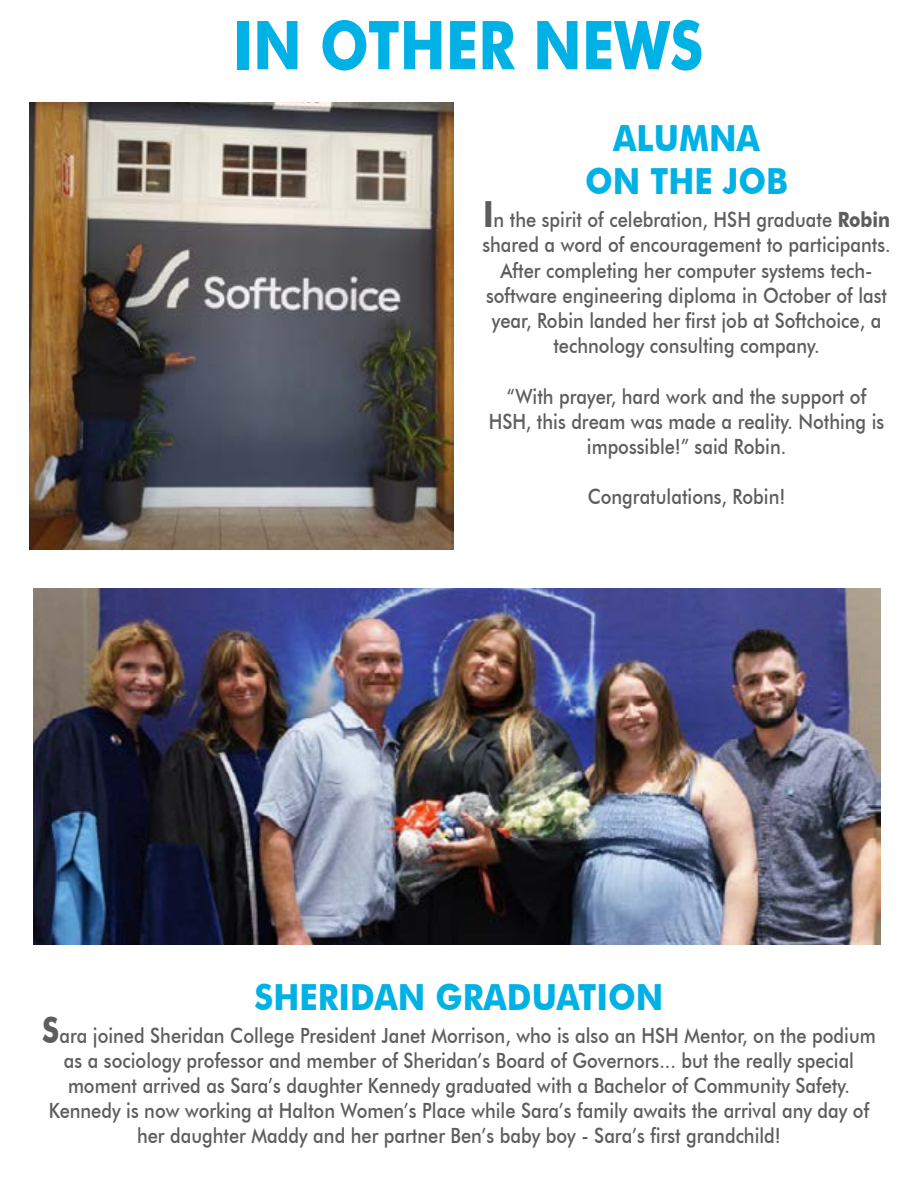
<style>
.page{position:relative;width:918px;height:1188px;background:#fff}
.page>*{position:absolute;margin:0;border:0;box-sizing:border-box;transform-origin:0 0}
.t1{font:700 67.5px "Futura BT";color:#00b1e5;scale:.85 1}
.t2{font:700 36px/43.2px "Futura BT";color:#00b1e5;text-align:center;scale:.9 1}
.t3{font:500 21px/25.2px "Futura BT";color:#5d5d60;text-align:center;scale:.87 1}
.s1{font-weight:700;font-size:36px}
.s2{font-weight:700}
</style>
<div class="page">
<img style="left:29px;top:103px;width:424px;height:447px">
<img style="left:33px;top:589px;width:847px;height:356px">
<h1 class="t1" style="left:232px;top:4px;width:556px">IN OTHER NEWS</h1>
<h2 class="t2" style="left:585px;top:117px;width:227px">ALUMNA<br>ON THE JOB</h2>
<p class="t3" style="left:482px;top:207px;width:471px"><span class="s1">I</span>n the spirit of celebration, HSH graduate <span class="s2">Robin </span>shared a word of encouragement to participants.<br>After completing her computer systems tech&shy;software engineering diploma in October of last year, Robin landed her first job at Softchoice, a technology consulting company.</p>
<p class="t3" style="left:489px;top:383px;width:456px">“With prayer, hard work and the support of<br>HSH, this dream was made a reality. Nothing is impossible!” said Robin.</p>
<p class="t3" style="left:588px;top:484px;width:229px">Congratulations, Robin!</p>
<h2 class="t2" style="left:255px;top:975px;width:456px">SHERIDAN GRADUATION</h2>
<p class="t3" style="left:42px;top:1022px;width:960px"><span class="s1">S</span>ara joined Sheridan College President Janet Morrison, who is also an HSH Mentor, on the podium as a sociology professor and member of Sheridan’s Board of Governors... but the really special moment arrived as Sara’s daughter Kennedy graduated with a Bachelor of Community Safety.<br>Kennedy is now working at Halton Women’s Place while Sara’s family awaits the arrival any day of her daughter Maddy and her partner Ben’s baby boy - Sara’s first grandchild!</p>
</div>
